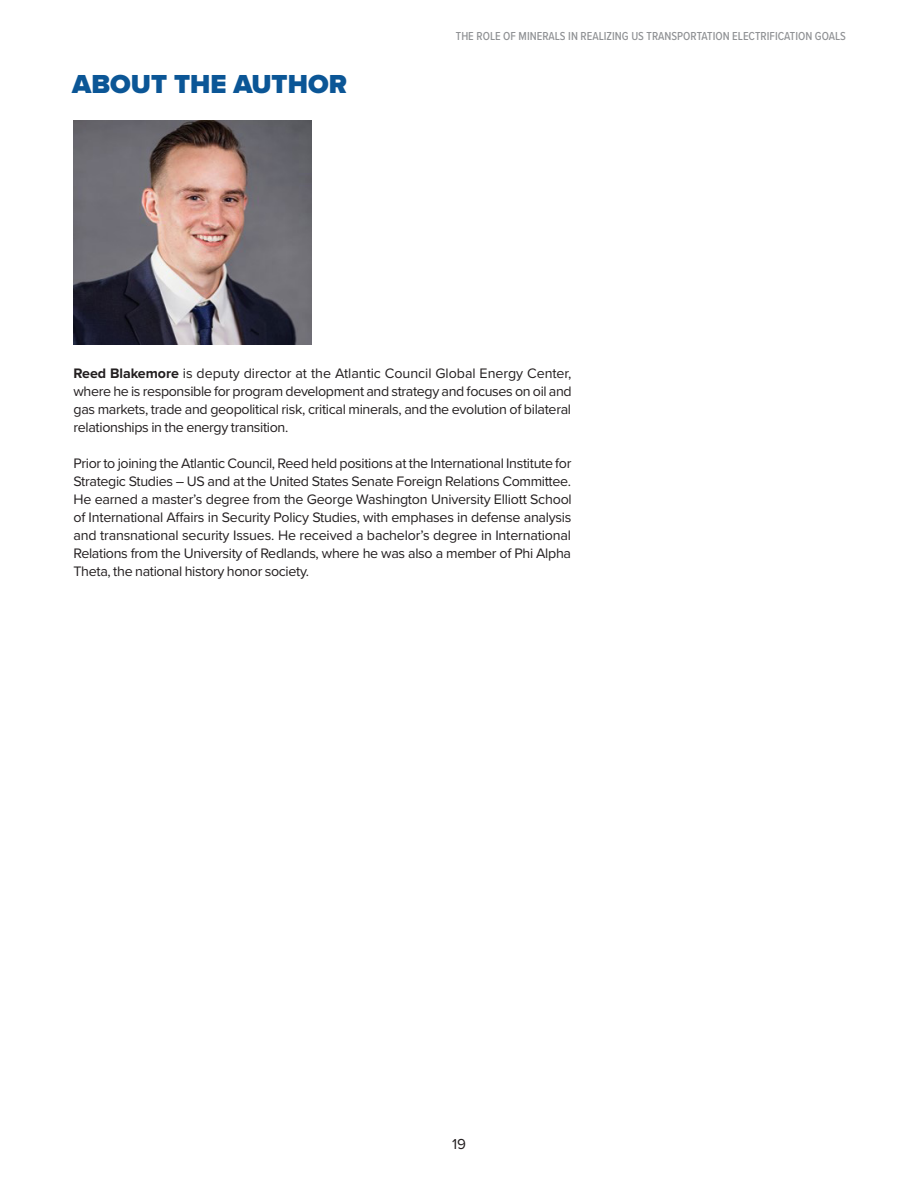
<style>
.page{position:relative;width:918px;height:1188px;background:#fff}
.page>*{position:absolute;margin:0;border:0;box-sizing:border-box;transform-origin:0 0}
.Proxima_Main_title{font:900 27px "Proxima Nova";color:#0b5696}
.t1{font:15px "Proxima Nova";color:#231f20}
.Proxima_MAIN_body_te{font:14.25px/18px "Proxima Nova";letter-spacing:-.025em;color:#231f20;text-align:justify}
.t2{font:500 12px "Proxima Nova Cond";color:#8f9194}
.s1{font-weight:700}
</style>
<div class="page">
<img style="left:74px;top:120px;width:237px;height:225px">
<p class="Proxima_Main_title" style="left:72px;top:64px;width:276px">ABOUT THE AUTHOR</p>
<p class="t2" style="left:456px;top:27px;width:392px">THE ROLE OF MINERALS IN REALIZING US TRANSPORTATION ELECTRIFICATION GOALS</p>
<p class="Proxima_MAIN_body_te" style="left:74px;top:364px;width:500px"><span class="s1">Reed Blakemore</span> is deputy director at the Atlantic Council Global Energy Center, where he is responsible for program development and strategy and focuses on oil and gas markets, trade and geopolitical risk, critical minerals, and the evolution of bilateral relationships in the energy transition.</p>
<p class="Proxima_MAIN_body_te" style="left:74px;top:454px;width:500px">Prior to joining the Atlantic Council, Reed held positions at the International Institute for Strategic Studies – US and at the United States Senate Foreign Relations Committee.<br>He earned a master’s degree from the George Washington University Elliott School of International Affairs in Security Policy Studies, with emphases in defense analysis and transnational security Issues. He received a bachelor’s degree in International Relations from the University of Redlands, where he was also a member of Phi Alpha Theta, the national history honor society.</p>
<p class="t1" style="left:452px;top:1133px;width:15px">19</p>
</div>
